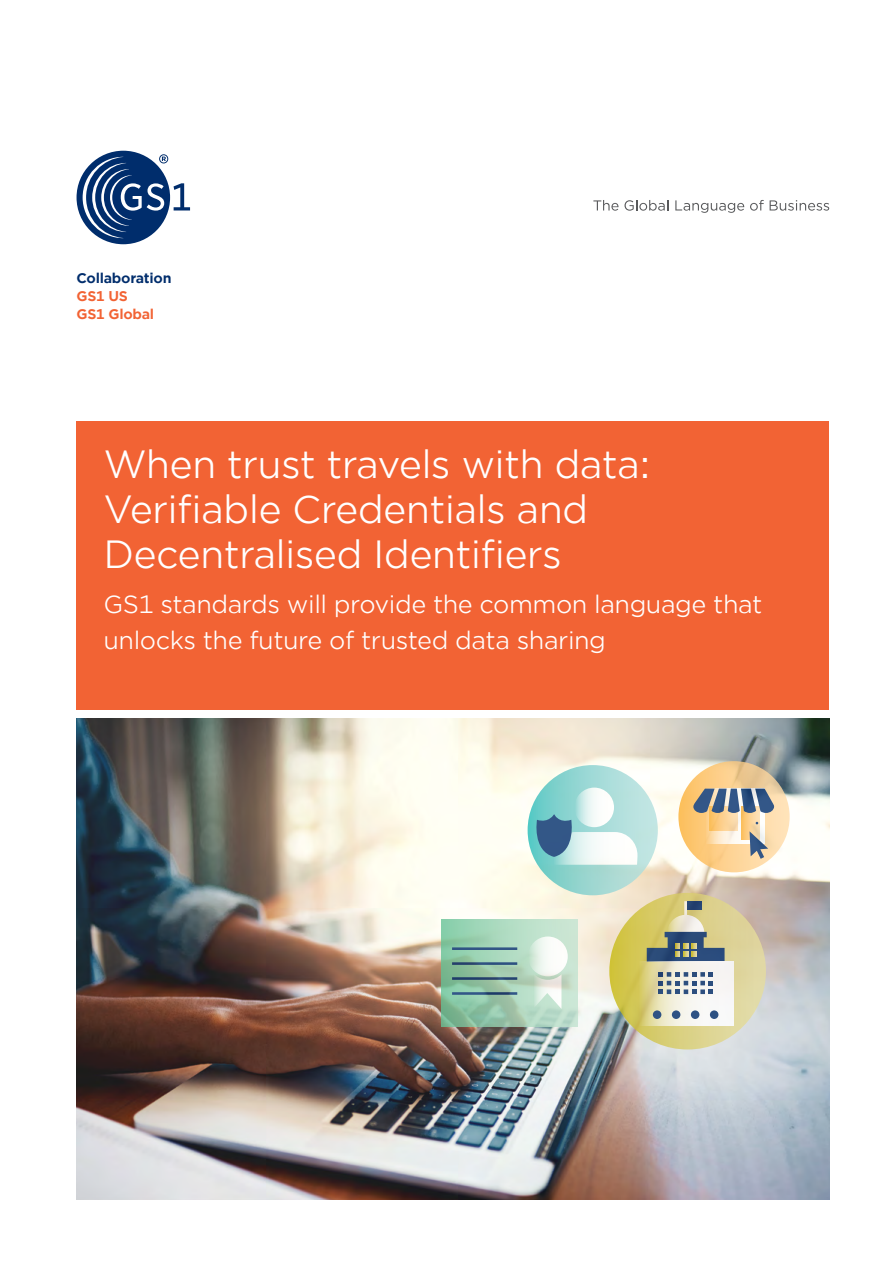
<style>
.page{position:relative;width:893px;height:1263px;background:#fff}
.page>*{position:absolute;margin:0;border:0;box-sizing:border-box;transform-origin:0 0}
.t1{font:37.5px/45px "Gotham Office";letter-spacing:-.02em;color:#fff}
.t2{font:24px/36px "Gotham Office";letter-spacing:-.02em;color:#fff}
.t3{font:700 13.5px/18px "Gotham Office";letter-spacing:-.02em;color:#f26334}
.t4{font:700 13.5px "Gotham Office";letter-spacing:-.02em;color:#002d6c}
</style>
<div class="page">
<svg style="left:593px;top:200px;width:25px;height:11px"></svg>
<svg style="left:624px;top:200px;width:44px;height:11px"></svg>
<svg style="left:675px;top:200px;width:69px;height:13px"></svg>
<svg style="left:750px;top:200px;width:14px;height:11px"></svg>
<svg style="left:770px;top:200px;width:59px;height:11px"></svg>
<div style="left:77px;top:151px;width:93px;height:93px;background:#002d6c;border-radius:50%"></div>
<svg style="left:174px;top:183px;width:16px;height:27px"></svg>
<svg style="left:83px;top:154px;width:85px;height:84px"></svg>
<img style="left:77px;top:718px;width:752px;height:481px">
<div style="left:77px;top:421px;width:752px;height:288px;background:#f26334"></div>
<svg style="left:609px;top:893px;width:157px;height:156px;background:#d9ce7d"></svg>
<svg style="left:647px;top:901px;width:77px;height:61px;background:#a0a383"></svg>
<svg style="left:638px;top:962px;width:95px;height:63px"></svg>
<svg style="left:658px;top:972px;width:55px;height:22px"></svg>
<svg style="left:653px;top:1010px;width:8px;height:9px"></svg>
<svg style="left:672px;top:1010px;width:8px;height:9px"></svg>
<svg style="left:691px;top:1010px;width:8px;height:9px"></svg>
<svg style="left:710px;top:1010px;width:8px;height:9px"></svg>
<svg style="left:442px;top:919px;width:135px;height:107px;background:#a3d0b5"></svg>
<svg style="left:533px;top:973px;width:28px;height:36px"></svg>
<svg style="left:528px;top:936px;width:40px;height:40px"></svg>
<hr style="left:452px;top:947px;width:65px;height:3px;background:#002d6c">
<hr style="left:452px;top:962px;width:65px;height:3px;background:#002d6c">
<hr style="left:452px;top:977px;width:65px;height:3px;background:#002d6c">
<hr style="left:452px;top:992px;width:65px;height:3px;background:#002d6c">
<div style="left:528px;top:765px;width:130px;height:130px;background:linear-gradient(to right,#65c9c4,#cee7e3);border-radius:65px"></div>
<svg style="left:574px;top:787px;width:40px;height:40px"></svg>
<svg style="left:532px;top:814px;width:106px;height:51px"></svg>
<svg style="left:678px;top:761px;width:112px;height:111px;background:#f8cf8f"></svg>
<svg style="left:705px;top:788px;width:60px;height:55px"></svg>
<div style="left:710px;top:807px;width:28px;height:23px;background:linear-gradient(to right,#fdc164,#fadeb6)"></div>
<svg style="left:741px;top:813px;width:19px;height:26px"></svg>
<svg style="left:693px;top:789px;width:81px;height:24px;background:#728193"></svg>
<svg style="left:749px;top:831px;width:19px;height:28px"></svg>
<p class="t4" style="left:77px;top:269px;width:96px">Collaboration</p>
<p class="t3" style="left:77px;top:287px;width:79px">GS1 US<br>GS1 Global</p>
<h1 class="t1" style="left:104px;top:441px;width:549px">When trust travels with data:<br>Verifiable Credentials and<br>Decentralised Identifiers</h1>
<p class="t2" style="left:104px;top:586px;width:660px">GS1 standards will provide the common language that unlocks the future of trusted data sharing</p>
</div>
